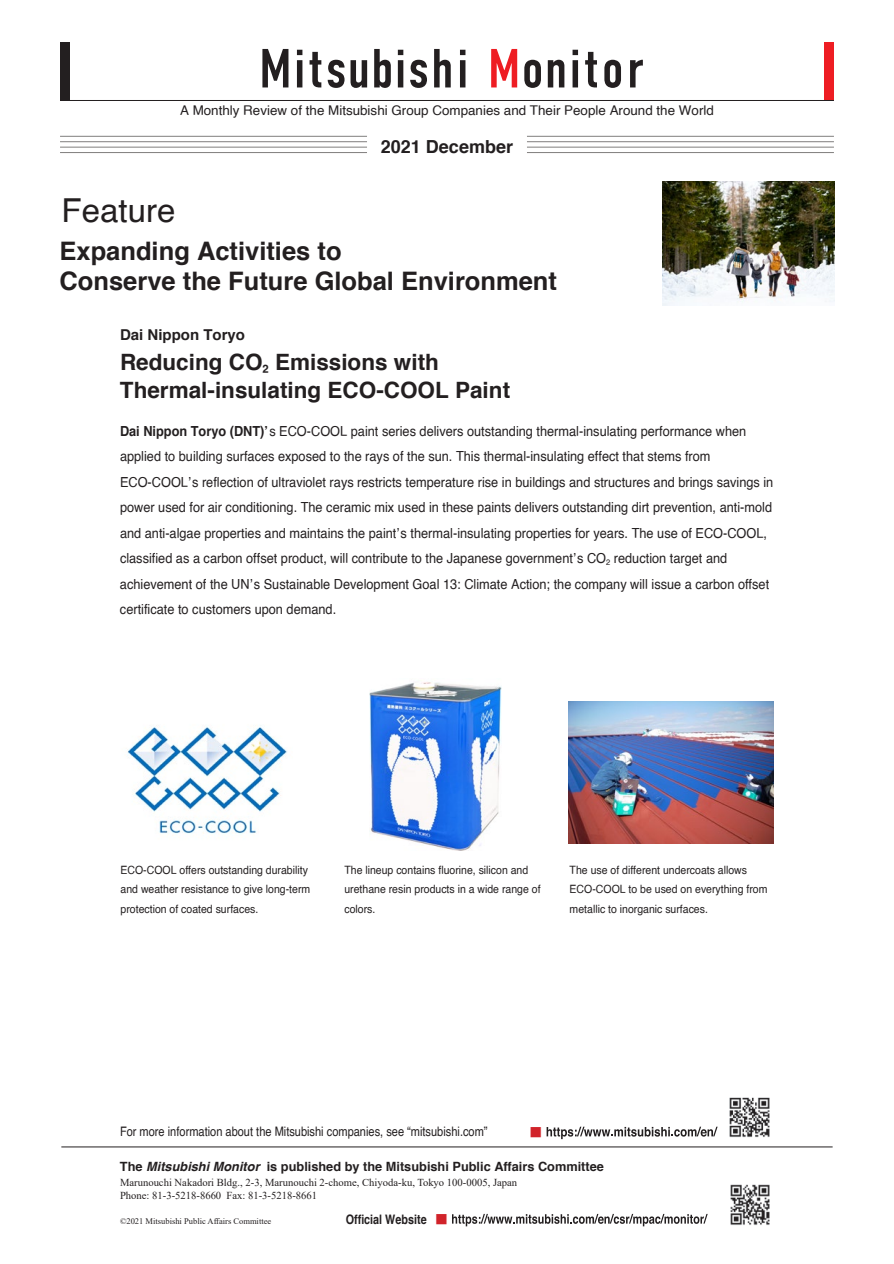
<style>
.page{position:relative;width:894px;height:1264px;background:#fff}
.page>*{position:absolute;margin:0;border:0;box-sizing:border-box;transform-origin:0 0}
.t1{font:33px "Helvetica";color:#231f20}
.t2{font:700 25.5px/29.7px "Helvetica";color:#231f20}
.t3{font:700 22.5px/28.5px "Helvetica";color:#231f20}
.t4{font:700 18px "Helvetica";color:#231f20}
.t5{font:700 15px "Helvetica";color:#231f20}
.t6{font:13.95px/25.5px "Helvetica";color:#231f20;scale:.92 1}
.t7{font:13.35px "Helvetica";color:#231f20}
.t8{font:13.05px "Helvetica";color:#231f20;scale:.84 1}
.t9{font:700 13.05px "Helvetica";color:#231f20;scale:.83 1}
.t10{font:700 12.75px "Helvetica";color:#231f20}
.t11{font:12.75px "Koz Min Pro";color:#d1232a}
.t12{font:11.4px/19.5px "Helvetica";color:#231f20;scale:.92 1}
.t13{font:10.65px/13.4px "Times New Roman";color:#231f20}
.t14{font:8.55px "Times New Roman";color:#231f20}
.s1{font-weight:700}
.s2{font-style:italic}
.s3{font-family:"Koz Min Pro";font-weight:400;font-size:12.75px;color:#d1232a}
</style>
<div class="page">
<div style="left:824px;top:42px;width:10px;height:58px;background:#ee1d23"></div>
<hr style="left:60px;top:100px;width:774px;height:1px;background:#231f20">
<svg style="left:262px;top:49px;width:26px;height:38px"></svg>
<svg style="left:297px;top:50px;width:5px;height:37px"></svg>
<svg style="left:309px;top:52px;width:12px;height:35px"></svg>
<svg style="left:328px;top:60px;width:16px;height:28px"></svg>
<svg style="left:350px;top:60px;width:17px;height:28px"></svg>
<svg style="left:374px;top:49px;width:17px;height:39px"></svg>
<svg style="left:398px;top:50px;width:5px;height:37px"></svg>
<svg style="left:410px;top:60px;width:17px;height:28px"></svg>
<svg style="left:434px;top:49px;width:17px;height:38px"></svg>
<svg style="left:460px;top:50px;width:5px;height:37px"></svg>
<svg style="left:491px;top:49px;width:26px;height:38px"></svg>
<svg style="left:524px;top:60px;width:17px;height:28px"></svg>
<svg style="left:548px;top:60px;width:16px;height:27px"></svg>
<svg style="left:572px;top:50px;width:6px;height:37px"></svg>
<svg style="left:585px;top:52px;width:12px;height:35px"></svg>
<svg style="left:604px;top:60px;width:17px;height:28px"></svg>
<svg style="left:630px;top:60px;width:13px;height:27px"></svg>
<div style="left:60px;top:42px;width:9px;height:58px;background:#231f20"></div>
<hr style="left:60px;top:136px;width:307px;height:1px;background:#807e7d">
<hr style="left:60px;top:141px;width:307px;height:1px;background:#807e7d">
<hr style="left:60px;top:147px;width:307px;height:1px;background:#807e7d">
<hr style="left:60px;top:152px;width:307px;height:1px;background:#807e7d">
<hr style="left:527px;top:136px;width:307px;height:1px;background:#807e7d">
<hr style="left:527px;top:141px;width:307px;height:1px;background:#807e7d">
<hr style="left:527px;top:147px;width:307px;height:1px;background:#807e7d">
<hr style="left:527px;top:152px;width:307px;height:1px;background:#807e7d">
<hr style="left:61px;top:1146px;width:771px;height:1px;background:#231f20">
<svg style="left:452px;top:1214px;width:255px;height:12px"></svg>
<svg style="left:546px;top:1126px;width:171px;height:13px"></svg>
<img style="left:729px;top:1097px;width:41px;height:41px">
<img style="left:730px;top:1184px;width:40px;height:41px">
<img style="left:127px;top:726px;width:160px;height:110px">
<img style="left:369px;top:682px;width:132px;height:168px">
<img style="left:568px;top:702px;width:205px;height:142px">
<img style="left:663px;top:182px;width:171px;height:123px">
<p class="t7" style="left:180px;top:100px;width:535px">A Monthly Review of the Mitsubishi Group Companies and Their People Around the World</p>
<p class="t4" style="left:381px;top:132px;width:134px">2021 December</p>
<h1 class="t1" style="left:62px;top:185px;width:115px">Feature</h1>
<h2 class="t2" style="left:59px;top:236px;width:499px">Expanding Activities to<br>Conserve the Future Global Environment</h2>
<p class="t5" style="left:120px;top:323px;width:127px">Dai Nippon Toryo</p>
<h3 class="t3" style="left:120px;top:348px;width:392px">Reducing CO₂ Emissions with<br>Thermal-insulating ECO-COOL Paint</h3>
<p class="t6" style="left:120px;top:418px;width:711px"><span class="s1">Dai Nippon Toryo (DNT)’</span>s ECO-COOL paint series delivers outstanding thermal-insulating performance when applied to building surfaces exposed to the rays of the sun. This thermal-insulating effect that stems from ECO-COOL’s reflection of ultraviolet rays restricts temperature rise in buildings and structures and brings savings in power used for air conditioning. The ceramic mix used in these paints delivers outstanding dirt prevention, anti-mold and anti-algae properties and maintains the paint’s thermal-insulating properties for years. The use of ECO-COOL, classified as a carbon offset product, will contribute to the Japanese government’s CO<sub>2</sub> reduction target and achievement of the UN’s Sustainable Development Goal 13: Climate Action; the company will issue a carbon offset certificate to customers upon demand.</p>
<p class="t12" style="left:121px;top:860px;width:208px">ECO-COOL offers outstanding durability and weather resistance to give long-term protection of coated surfaces.</p>
<p class="t12" style="left:344px;top:860px;width:215px">The lineup contains fluorine, silicon and urethane resin products in a wide range of colors.</p>
<p class="t12" style="left:569px;top:860px;width:217px">The use of different undercoats allows<br>ECO-COOL to be used on everything from metallic to inorganic surfaces.</p>
<p class="t8" style="left:120px;top:1121px;width:439px">For more information about the Mitsubishi companies, see “mitsubishi.com”</p>
<p class="t11" style="left:529px;top:1123px;width:14px">■</p>
<p class="t10" style="left:120px;top:1156px;width:485px">The <span class="s2">Mitsubishi Monitor</span> is published by the Mitsubishi Public Affairs Committee</p>
<p class="t13" style="left:120px;top:1175px;width:399px">Marunouchi Nakadori Bldg., 2-3, Marunouchi 2-chome, Chiyoda-ku, Tokyo 100-0005, Japan<br>Phone: 81-3-5218-8660 Fax: 81-3-5218-8661</p>
<p class="t14" style="left:120px;top:1215px;width:153px">©2021 Mitsubishi Public Affairs Committee</p>
<p class="t9" style="left:346px;top:1208px;width:125px">Official Website <span class="s3">■</span></p>
</div>
